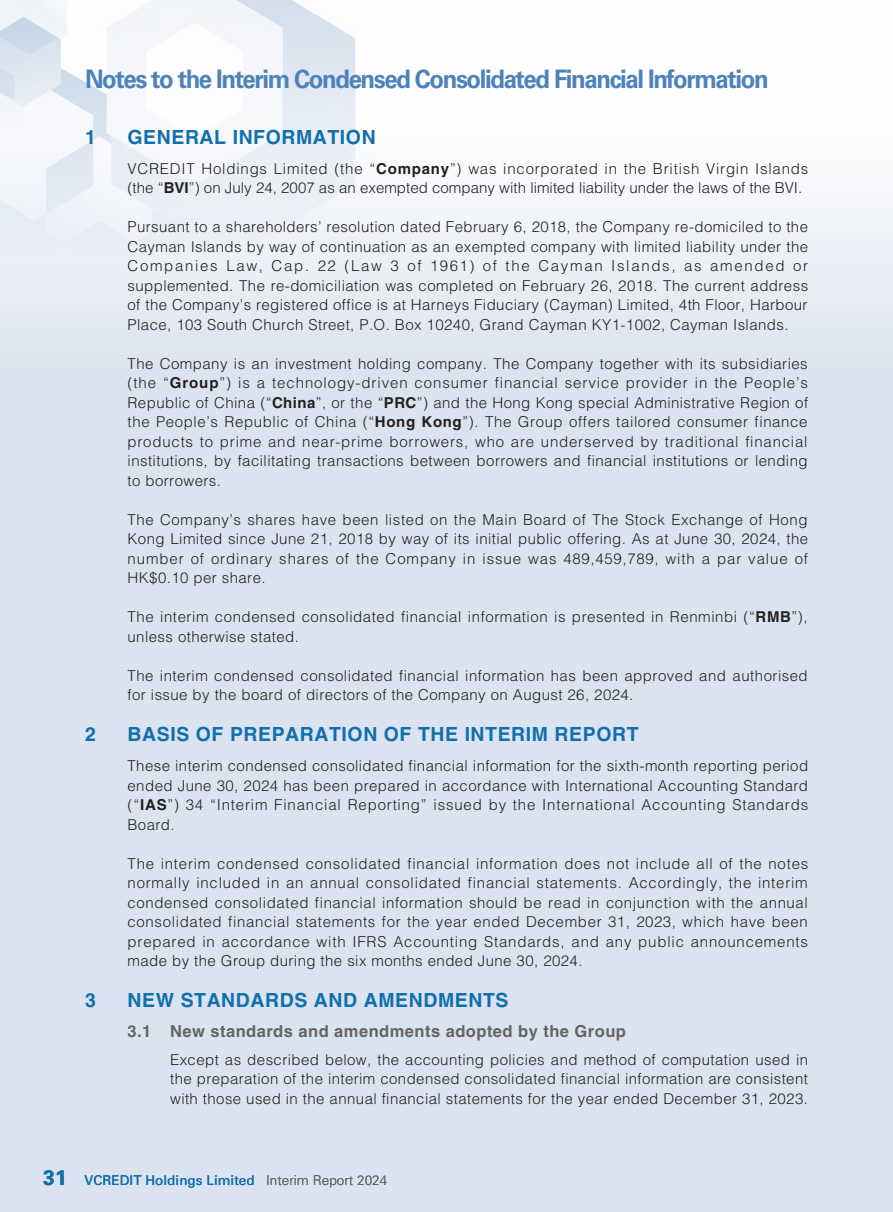
<style>
.page{position:relative;width:893px;height:1212px;background:#fff}
.page>*{position:absolute;margin:0;border:0;box-sizing:border-box;transform-origin:0 0}
.t1{font:700 25.5px "Univers LT Std";letter-spacing:-.06em;color:#4d82ba;scale:.94 1}
.t2{font:700 21px "Univers LT Std";color:#116fae}
.t3{font:700 19.5px "Helvetica LT Std";letter-spacing:.03em;color:#116fae}
.t4{font:700 16.5px "Helvetica LT Std";letter-spacing:.03em;color:#636366}
.t5{font:300 15px/19.5px "Helvetica LT Std";letter-spacing:.03em;color:#231f20;text-align:justify}
.t6{font:300 15px/19.5px "Helvetica LT Std";letter-spacing:.005em;color:#231f20}
.t7{font:13.5px "Univers LT Std";color:#116fae}
.t8{font:300 13.5px "Univers LT Std";color:#636366}
.s1{font-weight:700}
</style>
<div class="page">
<div style="left:0;top:0;width:892px;height:1212px;background:linear-gradient(to bottom,#f3f5fa,#d3dcec)"></div>
<img style="left:0;top:0;width:372px;height:289px">
<h1 class="t1" style="left:85px;top:64px;width:729px">Notes to the Interim Condensed Consolidated Financial Information</h1>
<h3 class="t3" style="left:85px;top:125px;width:12px">1</h3>
<h3 class="t3" style="left:128px;top:125px;width:250px">GENERAL INFORMATION</h3>
<p class="t6" style="left:128px;top:159px;width:682px">VCREDIT Holdings Limited (the “<span class="s1">Company</span>”) was incorporated in the British Virgin Islands (the “<span class="s1">BVI</span>”) on July 24, 2007 as an exempted company with limited liability under the laws of the BVI.</p>
<p class="t5" style="left:128px;top:217px;width:682px">Pursuant to a shareholders’ resolution dated February 6, 2018, the Company re-domiciled to the Cayman Islands by way of continuation as an exempted company with limited liability under the Companies Law, Cap. 22 (Law 3 of 1961) of the Cayman Islands, as amended or supplemented. The re-domiciliation was completed on February 26, 2018. The current address of the Company’s registered office is at Harneys Fiduciary (Cayman) Limited, 4th Floor, Harbour Place, 103 South Church Street, P.O. Box 10240, Grand Cayman KY1-1002, Cayman Islands.</p>
<p class="t5" style="left:128px;top:354px;width:682px">The Company is an investment holding company. The Company together with its subsidiaries (the “<span class="s1">Group</span>”) is a technology-driven consumer financial service provider in the People’s Republic of China (“<span class="s1">China</span>”, or the “<span class="s1">PRC</span>”) and the Hong Kong special Administrative Region of the People’s Republic of China (“<span class="s1">Hong Kong</span>”). The Group offers tailored consumer finance products to prime and near-prime borrowers, who are underserved by traditional financial institutions, by facilitating transactions between borrowers and financial institutions or lending to borrowers.</p>
<p class="t5" style="left:128px;top:510px;width:682px">The Company’s shares have been listed on the Main Board of The Stock Exchange of Hong Kong Limited since June 21, 2018 by way of its initial public offering. As at June 30, 2024, the number of ordinary shares of the Company in issue was 489,459,789, with a par value of HK$0.10 per share.</p>
<p class="t5" style="left:128px;top:607px;width:681px">The interim condensed consolidated financial information is presented in Renminbi (“<span class="s1">RMB</span>”), unless otherwise stated.</p>
<p class="t5" style="left:128px;top:666px;width:682px">The interim condensed consolidated financial information has been approved and authorised for issue by the board of directors of the Company on August 26, 2024.</p>
<h3 class="t3" style="left:85px;top:722px;width:12px">2</h3>
<h3 class="t3" style="left:128px;top:722px;width:513px">BASIS OF PREPARATION OF THE INTERIM REPORT</h3>
<p class="t5" style="left:128px;top:756px;width:682px">These interim condensed consolidated financial information for the sixth-month reporting period ended June 30, 2024 has been prepared in accordance with International Accounting Standard (“<span class="s1">IAS</span>”) 34 “Interim Financial Reporting” issued by the International Accounting Standards Board.</p>
<p class="t5" style="left:128px;top:853px;width:682px">The interim condensed consolidated financial information does not include all of the notes normally included in an annual consolidated financial statements. Accordingly, the interim condensed consolidated financial information should be read in conjunction with the annual consolidated financial statements for the year ended December 31, 2023, which have been prepared in accordance with IFRS Accounting Standards, and any public announcements made by the Group during the six months ended June 30, 2024.</p>
<h3 class="t3" style="left:85px;top:988px;width:12px">3</h3>
<h3 class="t3" style="left:128px;top:988px;width:382px">NEW STANDARDS AND AMENDMENTS</h3>
<p class="t4" style="left:128px;top:1021px;width:500px">3.1 New standards and amendments adopted by the Group</p>
<p class="t5" style="left:170px;top:1049px;width:640px">Except as described below, the accounting policies and method of computation used in the preparation of the interim condensed consolidated financial information are consistent with those used in the annual financial statements for the year ended December 31, 2023.</p>
<h2 class="t2" style="left:43px;top:1165px;width:25px">31</h2>
<p class="t7" style="left:85px;top:1172px;width:172px">VCREDIT Holdings Limited</p>
<p class="t8" style="left:266px;top:1172px;width:123px">Interim Report 2024</p>
</div>
